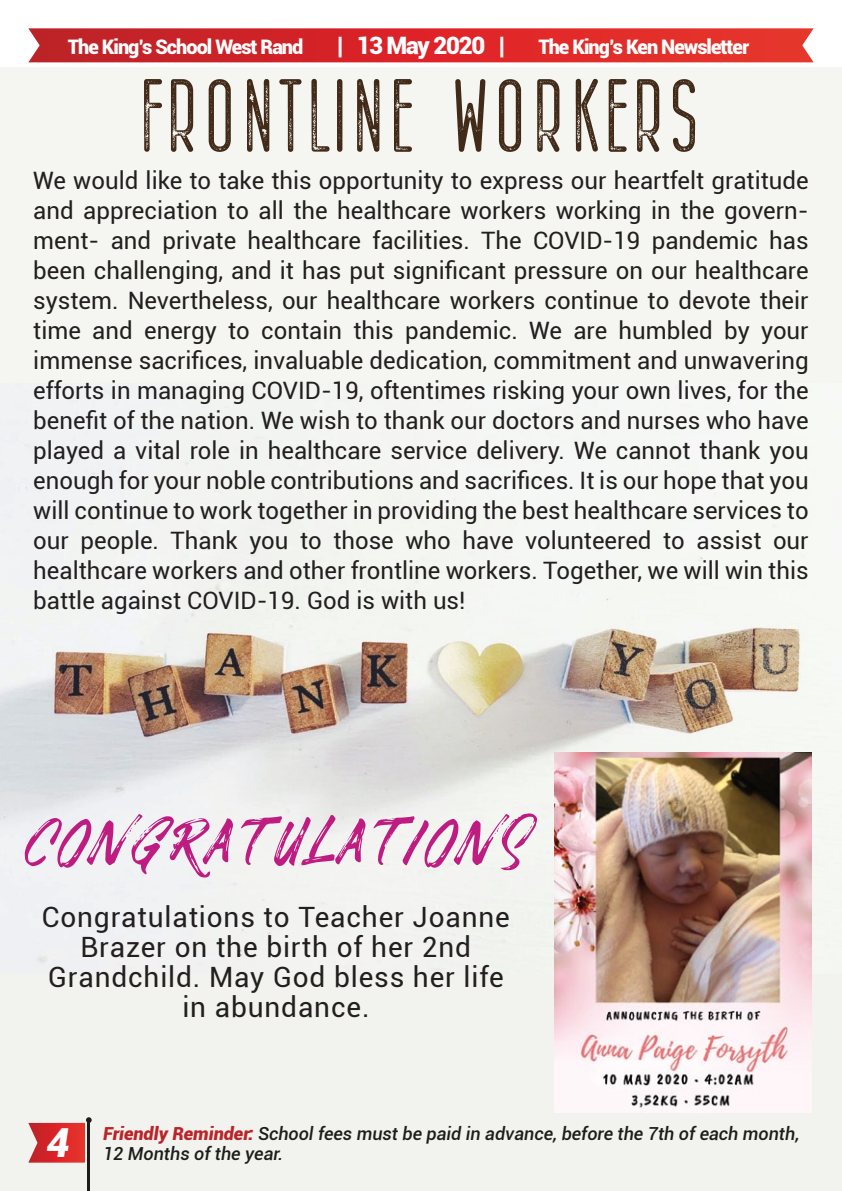
<style>
.page{position:relative;width:842px;height:1191px;background:#fff}
.page>*{position:absolute;margin:0;border:0;box-sizing:border-box;transform-origin:0 0}
.t1{font:90px "Bernound Rough";letter-spacing:.03em;color:#422a19}
.t2{font:74px "DABRUSH";letter-spacing:.03em;color:#be1c80}
.t3{font:italic 900 40px "Roboto";color:#fff}
.t4{font:28px/30px "Roboto";letter-spacing:.03em;color:#231f20;text-align:center}
.t5{font:24px/30px "Roboto";color:#231f20;text-align:justify}
.t6{font:900 24px "Roboto";letter-spacing:-.05em;color:#fff}
.t7{font:900 20px "Roboto";letter-spacing:-.05em;color:#fff}
.t8{font:italic 500 18px "Roboto";color:#1d1e1b}
.s1{font-weight:900;color:#bb2328}
</style>
<div class="page">
<div style="left:0;top:965px;width:842px;height:226px;background:#f2f3ee"></div>
<div style="left:0;top:67px;width:842px;height:623px;background:#f5f6f1"></div>
<img style="left:0;top:415px;width:842px;height:559px">
<svg style="left:28px;top:28px;width:786px;height:34px;background:#d82d2e"></svg>
<hr style="left:87px;top:1120px;width:3px;height:71px;background:#1d1c1a">
<svg style="left:28px;top:1117px;width:64px;height:45px"></svg>
<img style="left:555px;top:753px;width:256px;height:359px">
<p class="t7" style="left:68px;top:32px;width:237px">The King’s School West Rand</p>
<p class="t6" style="left:337px;top:28px;width:169px">| 13 May 2020 |</p>
<p class="t7" style="left:538px;top:32px;width:212px">The King’s Ken Newsletter</p>
<h1 class="t1" style="left:139px;top:63px;width:563px">FRONTLINE WORKERS</h1>
<p class="t5" style="left:33px;top:165px;width:777px">We would like to take this opportunity to express our heartfelt gratitude and appreciation to all the healthcare workers working in the govern&shy;ment- and private healthcare facilities. The COVID-19 pandemic has been challenging, and it has put significant pressure on our healthcare system. Nevertheless, our healthcare workers continue to devote their time and energy to contain this pandemic. We are humbled by your immense sacrifices, invaluable dedication, commitment and unwavering efforts in managing COVID-19, oftentimes risking your own lives, for the benefit of the nation. We wish to thank our doctors and nurses who have played a vital role in healthcare service delivery. We cannot thank you enough for your noble contributions and sacrifices. It is our hope that you will continue to work together in providing the best healthcare services to our people. Thank you to those who have volunteered to assist our healthcare workers and other frontline workers. Together, we will win this battle against COVID-19. God is with us!</p>
<h2 class="t2" style="left:25px;top:810px;width:508px">CONGRATULATIONS</h2>
<p class="t4" style="left:42px;top:901px;width:469px">Congratulations to Teacher Joanne<br>Brazer on the birth of her 2nd<br>Grandchild. May God bless her life in abundance.</p>
<h3 class="t3" style="left:46px;top:1114px;width:25px">4</h3>
<p class="t8" style="left:103px;top:1120px;width:698px"><span class="s1">Friendly Reminder:</span> School fees must be paid in advance, before the 7th of each month,</p>
<p class="t8" style="left:103px;top:1140px;width:182px">12 Months of the year.</p>
</div>
